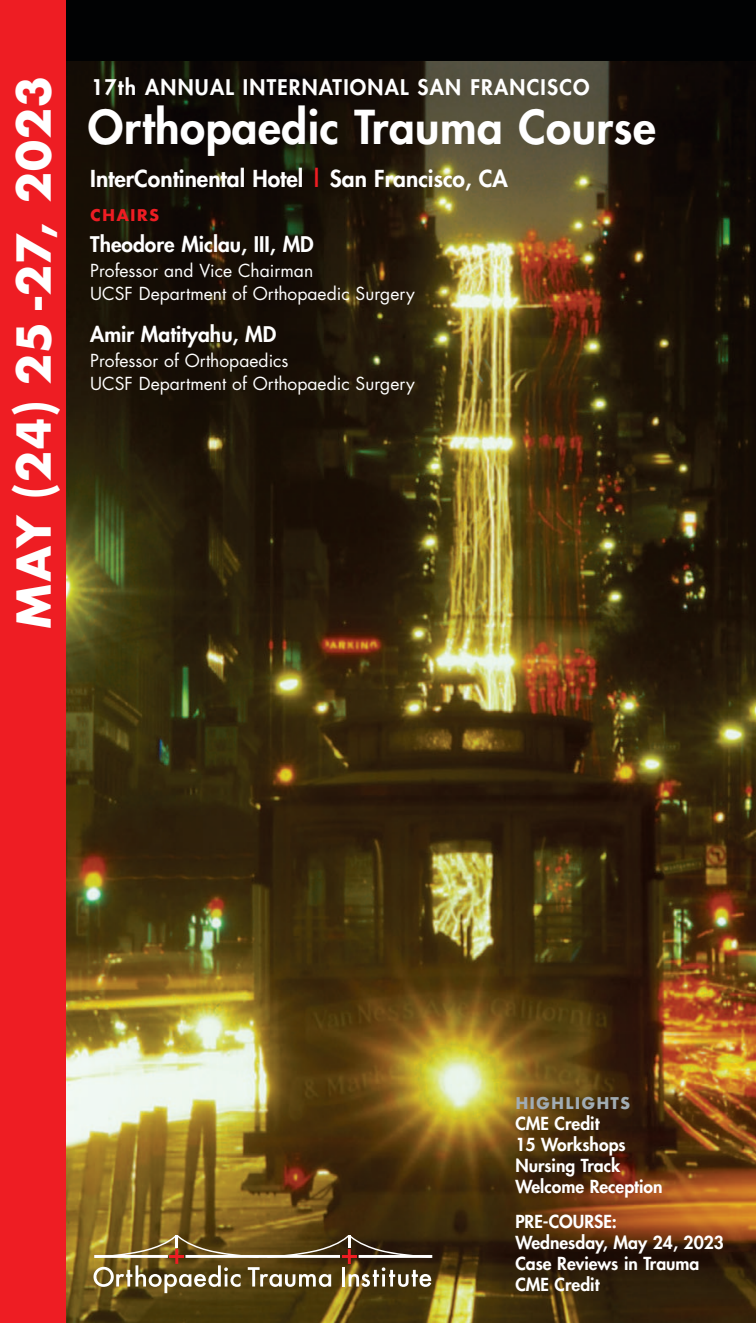
<style>
.page{position:relative;width:756px;height:1323px;background:#fff}
.page>*{position:absolute;margin:0;border:0;box-sizing:border-box;transform-origin:0 0}
.t1{font:800 45.5px "Futura";letter-spacing:.01em;color:#fff}
.t2{font:700 45.5px "Futura";letter-spacing:.02em;color:#fff}
.t3{font:800 22.75px "Futura";color:#fff}
.t4{font:800 21px "Futura";color:#fff}
.t5{font:800 21px "Futura";letter-spacing:.06em;color:#fff}
.t6{font:17.5px/22.9px "Futura";color:#fff}
.t7{font:800 17.5px/21px "Futura";color:#fff}
.t8{font:700 15.75px "Futura";letter-spacing:.07em;color:#a1acb4}
.t9{font:700 15.75px "Futura";letter-spacing:.07em;color:#ee1d23}
.s1{color:#ee1d23}
</style>
<div class="page">
<img style="left:65px;top:61px;width:691px;height:1262px">
<div style="left:6px;top:0;width:750px;height:61px;background:#010203"></div>
<div style="left:0;top:0;width:65px;height:1323px;background:#ee1d23"></div>
<svg style="left:94px;top:1265px;width:147px;height:28px"></svg>
<svg style="left:248px;top:1267px;width:83px;height:20px"></svg>
<hr style="left:342px;top:1267px;width:3px;height:20px;background:#fff">
<svg style="left:349px;top:1267px;width:82px;height:20px"></svg>
<hr style="left:175px;top:1249px;width:3px;height:15px;background:#ee1d23">
<hr style="left:348px;top:1249px;width:3px;height:15px;background:#ee1d23">
<svg style="left:95px;top:1235px;width:336px;height:23px;background:#695023"></svg>
<hr style="left:94px;top:1255px;width:74px;height:3px;background:#fff">
<hr style="left:185px;top:1255px;width:155px;height:3px;background:#fff">
<hr style="left:359px;top:1255px;width:73px;height:3px;background:#fff">
<h1 class="t2" style="left:3px;top:630px;width:555px;rotate:-90deg">MAY (24) 25 -27, 2023</h1>
<p class="t5" style="left:91px;top:77px;width:500px">17th ANNUAL INTERNATIONAL SAN FRANCISCO</p>
<h1 class="t1" style="left:88px;top:105px;width:569px">Orthopaedic Trauma Course</h1>
<h2 class="t3" style="left:90px;top:168px;width:419px">InterContinental Hotel <span class="s1">|</span> San Francisco, CA</h2>
<p class="t9" style="left:90px;top:204px;width:71px">CHAIRS</p>
<p class="t4" style="left:90px;top:234px;width:225px">Theodore Miclau, III, MD</p>
<p class="t6" style="left:90px;top:260px;width:326px">Professor and Vice Chairman<br>UCSF Department of Orthopaedic Surgery</p>
<p class="t4" style="left:90px;top:325px;width:188px">Amir Matityahu, MD</p>
<p class="t6" style="left:90px;top:351px;width:326px">Professor of Orthopaedics<br>UCSF Department of Orthopaedic Surgery</p>
<p class="t8" style="left:515px;top:1093px;width:116px">HIGHLIGHTS</p>
<p class="t7" style="left:515px;top:1115px;width:149px">CME Credit<br>15 Workshops<br>Nursing Track<br>Welcome Reception</p>
<p class="t7" style="left:515px;top:1213px;width:210px">PRE-COURSE:<br>Wednesday, May 24, 2023<br>Case Reviews in Trauma<br>CME Credit</p>
</div>
